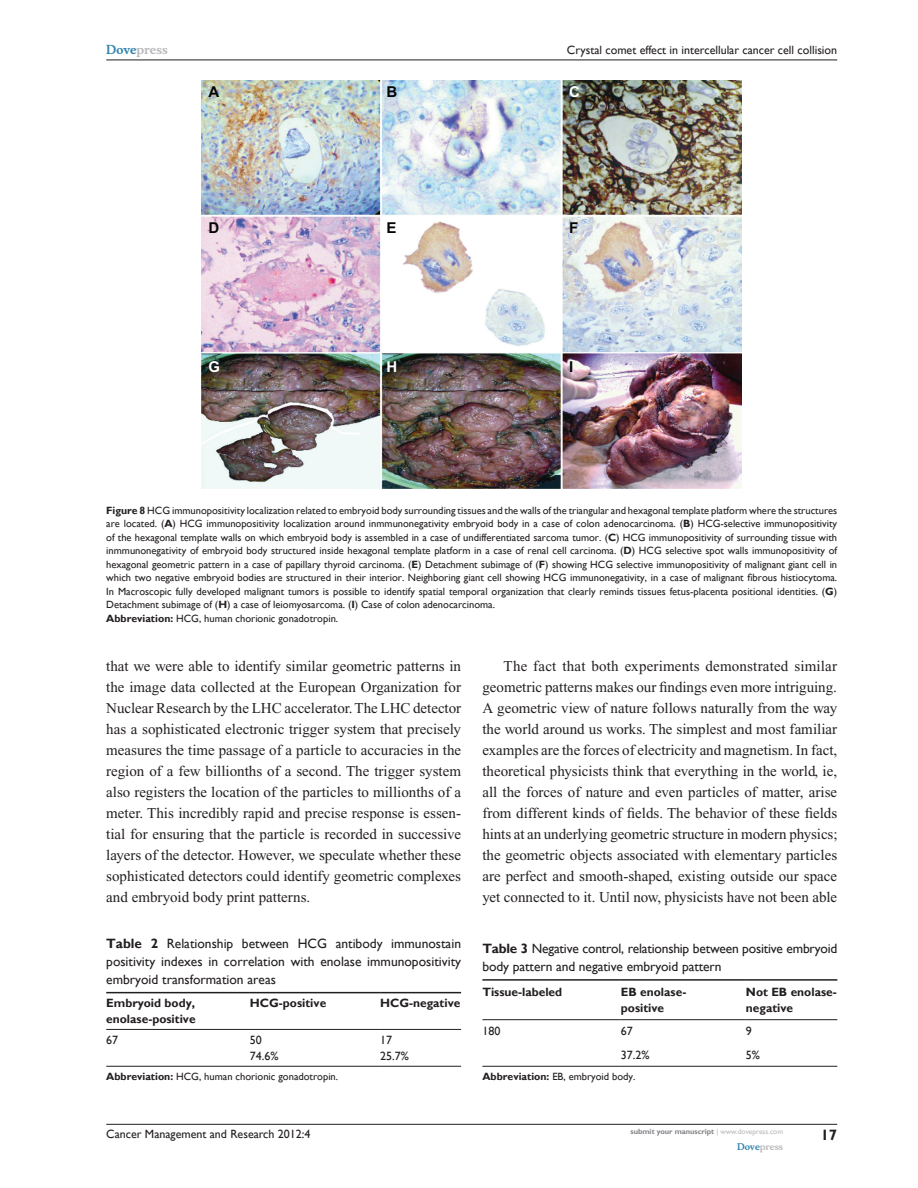
<style>
.page{position:relative;width:918px;height:1188px;background:#fff}
.page>*{position:absolute;margin:0;border:0;box-sizing:border-box;transform-origin:0 0}
.t1{font:15px/21px "Times New Roman";color:#231f20;text-align:justify}
.t2{font:700 15px "Arial";color:#040503}
.t3{font:700 15px "Arial";color:#fff}
.t4{font:700 15px "Gill Sans";color:#231f20}
.t5{font:13.5px/18px "Gill Sans";letter-spacing:-.005em;color:#231f20;text-align:justify}
.t6{font:12px "Gill Sans";color:#231f20}
.t7{font:700 12px/16.5px "Gill Sans";color:#231f20}
.t8{font:700 12px "Musee";color:#b8b9bc}
.t9{font:10.5px/13.5px "Gill Sans";color:#231f20}
.t10{font:700 9px "Musee";color:#b8b9bc}
.t11{font:700 7.5px "Gill Sans";color:#808285}
.s1{color:#3485ae}
.s2{font-weight:700}
.s3{font-weight:400;color:#b8b9bc}
</style>
<div class="page">
<hr style="left:106px;top:1124px;width:731px;height:1px;background:#231f20">
<hr style="left:106px;top:60px;width:731px;height:1px;background:#231f20">
<hr style="left:106px;top:1029px;width:144px;height:1px;background:#231f20">
<hr style="left:250px;top:1029px;width:130px;height:1px;background:#231f20">
<hr style="left:380px;top:1029px;width:81px;height:1px;background:#231f20">
<hr style="left:106px;top:1066px;width:144px;height:1px;background:#231f20">
<hr style="left:250px;top:1066px;width:130px;height:1px;background:#231f20">
<hr style="left:380px;top:1066px;width:81px;height:1px;background:#231f20">
<hr style="left:106px;top:992px;width:144px;height:1px;background:#231f20">
<hr style="left:250px;top:992px;width:130px;height:1px;background:#231f20">
<hr style="left:380px;top:992px;width:81px;height:1px;background:#231f20">
<hr style="left:482px;top:1019px;width:139px;height:1px;background:#231f20">
<hr style="left:621px;top:1019px;width:125px;height:1px;background:#231f20">
<hr style="left:746px;top:1019px;width:91px;height:1px;background:#231f20">
<hr style="left:482px;top:1066px;width:139px;height:1px;background:#231f20">
<hr style="left:621px;top:1066px;width:125px;height:1px;background:#231f20">
<hr style="left:746px;top:1066px;width:91px;height:1px;background:#231f20">
<hr style="left:482px;top:979px;width:139px;height:2px;background:#231f20">
<hr style="left:621px;top:979px;width:125px;height:2px;background:#231f20">
<hr style="left:746px;top:979px;width:91px;height:2px;background:#231f20">
<img style="left:202px;top:81px;width:540px;height:408px">
<p class="t8" style="left:106px;top:43px;width:63px"><span class="s1">Dove</span>press</p>
<p class="t6" style="left:567px;top:43px;width:272px">Crystal comet effect in intercellular cancer cell collision</p>
<h1 class="t2" style="left:208px;top:83px;width:12px">A</h1>
<h1 class="t2" style="left:387px;top:83px;width:12px">B</h1>
<h1 class="t3" style="left:569px;top:83px;width:12px">C</h1>
<h1 class="t2" style="left:208px;top:219px;width:12px">D</h1>
<h1 class="t2" style="left:387px;top:219px;width:12px">E</h1>
<h1 class="t2" style="left:569px;top:219px;width:11px">F</h1>
<h1 class="t3" style="left:208px;top:358px;width:13px">G</h1>
<h1 class="t3" style="left:387px;top:358px;width:12px">H</h1>
<h1 class="t2" style="left:569px;top:358px;width:6px">I</h1>
<p class="t9" style="left:106px;top:504px;width:732px"><span class="s2">Figure 8</span> HCG immunopositivity localization related to embryoid body surrounding tissues and the walls of the triangular and hexagonal template platform where the structures are located. (<span class="s2">A</span>) H CG immunopositivity localization around inmmunonegativity embryoid body in a case of colon adenocarcinoma. (<span class="s2">B</span>) HCG-selective immunopositivity of the hexagonal template walls on which embryoid body is assembled in a case of undifferentiated sarcoma tumor. (<span class="s2">C</span>) HCG immunopositivity of surrounding tissue with inmmunonegativity of embryoid body structured inside hexagonal template platform in a case of renal cell carcinoma. (<span class="s2">D</span>) HCG selective spot walls immunopositivity of hexagonal geometric pattern in a case of papillary thyroid carcinoma. (<span class="s2">E</span>) Detachment subimage of (<span class="s2">F</span>) showing HCG selective immunopositivity of malignant giant cell in which two negative embryoid bodies are structured in their interior. Neighboring giant cell showing HCG immunonegativity, in a case of malignant fibrous histiocytoma.<br>In Macroscopic fully developed malignant tumors is possible to identify spatial temporal organization that clearly reminds tissues fetus-placenta positional identities. (<span class="s2">G</span>)<br>Detachment subimage of (<span class="s2">H</span>) a case of leiomyosarcoma. (<span class="s2">I</span>) Case of colon adenocarcinoma.<br><span class="s2">Abbreviation:</span> HCG, human chorionic gonadotropin.</p>
<p class="t1" style="left:106px;top:656px;width:356px">that we were able to identify similar geometric patterns in the image data collected at the European Organization for Nuclear Research by the LHC accelerator. The LHC detector has a sophisticated electronic trigger system that precisely measures the time passage of a particle to accuracies in the region of a few billionths of a second. The trigger system also registers the location of the particles to millionths of a meter. This incredibly rapid and precise response is essen&shy;tial for ensuring that the particle is recorded in successive layers of the detector. However, we speculate whether these sophisticated detectors could identify geometric complexes and embryoid body print patterns.</p>
<p class="t1" style="left:482px;top:656px;width:357px;text-indent:21px">The fact that both experiments demonstrated similar geometric patterns makes our findings even more intriguing.<br>A geometric view of nature follows naturally from the way the world around us works. The simplest and most familiar examples are the forces of electricity and magnetism. In fact, theoretical physicists think that everything in the world, ie, all the forces of nature and even particles of matter, arise from different kinds of fields. The behavior of these fields hints at an underlying geometric structure in modern physics; the geometric objects associated with elementary particles are perfect and smooth-shaped, existing outside our space yet connected to it. Until now, physicists have not been able</p>
<p class="t5" style="left:106px;top:934px;width:356px"><span class="s2">Table 2</span> Relationship between HCG antibody immunostain positivity indexes in correlation with enolase immunopositivity embryoid transformation areas</p>
<p class="t7" style="left:106px;top:995px;width:91px">Embryoid body, enolase-positive</p>
<p class="t7" style="left:250px;top:995px;width:78px">HCG-positive</p>
<p class="t7" style="left:380px;top:995px;width:82px">HCG-negative</p>
<p class="t6" style="left:106px;top:1033px;width:13px">67</p>
<p class="t6" style="left:250px;top:1033px;width:13px">50</p>
<p class="t6" style="left:380px;top:1033px;width:13px">17</p>
<p class="t6" style="left:250px;top:1049px;width:30px">74.6%</p>
<p class="t6" style="left:380px;top:1049px;width:30px">25.7%</p>
<p class="t9" style="left:106px;top:1069px;width:233px"><span class="s2">Abbreviation:</span> HCG, human chorionic gonadotropin.</p>
<p class="t5" style="left:482px;top:940px;width:356px"><span class="s2">Table 3</span> Negative control, relationship between positive embryoid body pattern and negative embryoid pattern</p>
<p class="t7" style="left:482px;top:984px;width:81px">Tissue-labeled</p>
<p class="t7" style="left:621px;top:984px;width:67px">EB enolase&shy;positive</p>
<p class="t7" style="left:746px;top:984px;width:92px">Not EB enolase&shy;negative</p>
<p class="t6" style="left:482px;top:1024px;width:19px">180</p>
<p class="t6" style="left:621px;top:1024px;width:13px">67</p>
<p class="t6" style="left:746px;top:1024px;width:7px">9</p>
<p class="t6" style="left:621px;top:1048px;width:30px">37.2%</p>
<p class="t6" style="left:746px;top:1048px;width:16px">5%</p>
<p class="t9" style="left:482px;top:1069px;width:155px"><span class="s2">Abbreviation:</span> EB, embryoid body.</p>
<p class="t6" style="left:106px;top:1127px;width:206px">Cancer Management and Research 2012:4</p>
<p class="t11" style="left:631px;top:1127px;width:154px">submit your manuscript <span class="s3">| www.dovepress.com</span></p>
<p class="t10" style="left:737px;top:1141px;width:48px"><span class="s1">Dove</span>press</p>
<h1 class="t4" style="left:821px;top:1126px;width:18px">17</h1>
</div>
